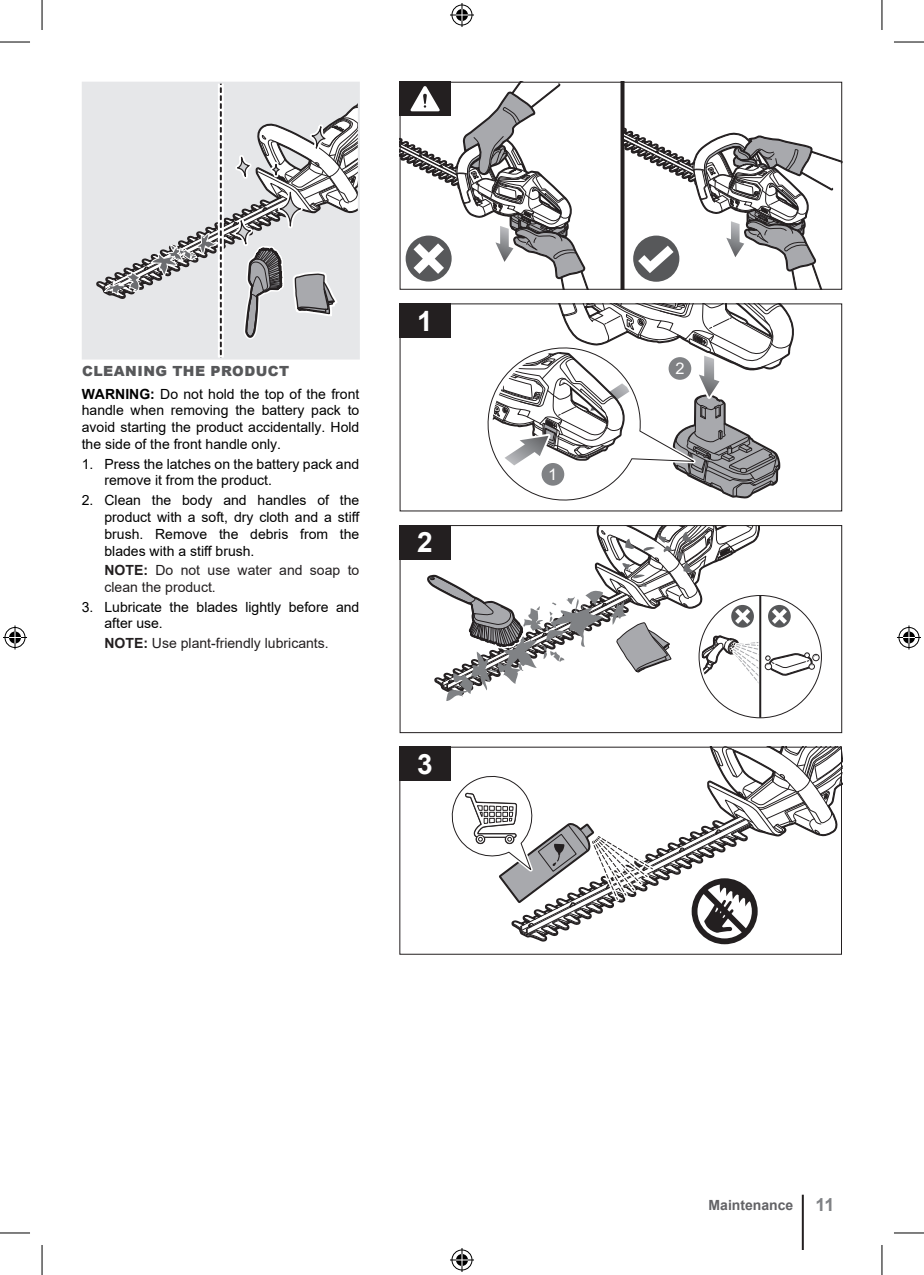
<style>
.page{position:relative;width:924px;height:1275px;background:#fff}
.page>*{position:absolute;margin:0;border:0;box-sizing:border-box;transform-origin:0 0}
.Step_number{font:700 28px "Arial";color:#fff}
.t1{font:16px "Arial";color:#fff}
.Body_Text_-_Normal{font:14px/16.8px "Arial";color:#000;text-align:justify}
.Body_Text_-_Indent{font:14px/16.8px "Arial";color:#231f20}
.Title_Header{font:900 14px "Arial";letter-spacing:.035em;color:#57585a}
.t2{font:700 14px "Arial";color:#636366}
.s1{font-weight:700}
.s2{font-size:18px;color:#808285}
</style>
<div class="page">
<hr style="left:801px;top:1194px;width:2px;height:56px;background:#231f20">
<div style="left:83px;top:83px;width:275px;height:275px;background:#e6e7e9"></div>
<svg style="left:97px;top:85px;width:259px;height:271px"></svg>
<div style="left:82px;top:82px;width:277px;height:277px;border:2px solid #e6e7e9"></div>
<svg style="left:620px;top:84px;width:3px;height:204px"></svg>
<svg style="left:623px;top:84px;width:216px;height:204px"></svg>
<svg style="left:399px;top:82px;width:198px;height:208px"></svg>
<svg style="left:401px;top:305px;width:393px;height:196px"></svg>
<div style="left:540px;top:462px;width:25px;height:25px;border:2px solid #fff;border-radius:50%"></div>
<div style="left:541px;top:463px;width:23px;height:23px;background:#808285;border-radius:50%"></div>
<div style="left:667px;top:356px;width:25px;height:25px;border:2px solid #fff;border-radius:50%"></div>
<div style="left:668px;top:357px;width:23px;height:23px;background:#808285;border-radius:50%"></div>
<div style="left:399px;top:303px;width:51px;height:34px;background:#231f20"></div>
<hr style="left:758px;top:595px;width:3px;height:123px;background:#231f20">
<svg style="left:422px;top:527px;width:336px;height:174px"></svg>
<div style="left:764px;top:602px;width:29px;height:28px;border:6px solid #fff;border-radius:50%"></div>
<svg style="left:767px;top:605px;width:23px;height:22px"></svg>
<svg style="left:771px;top:609px;width:15px;height:15px"></svg>
<div style="left:811px;top:654px;width:8px;height:7px;border:1px solid #231f20;border-radius:50%"></div>
<svg style="left:764px;top:652px;width:53px;height:24px"></svg>
<div style="left:399px;top:525px;width:442px;height:208px;border:1px solid #231f20"></div>
<svg style="left:445px;top:748px;width:394px;height:197px"></svg>
<div style="left:399px;top:525px;width:51px;height:34px;background:#231f20"></div>
<div style="left:399px;top:746px;width:51px;height:34px;background:#231f20"></div>
<hr style="left:0;top:42px;width:30px;height:1px;background:#000">
<hr style="left:893px;top:42px;width:30px;height:1px;background:#000">
<hr style="left:0;top:1232px;width:30px;height:1px;background:#000">
<hr style="left:893px;top:1232px;width:30px;height:1px;background:#000">
<hr style="left:42px;top:0;width:1px;height:30px;background:#000">
<hr style="left:42px;top:1245px;width:1px;height:30px;background:#000">
<hr style="left:881px;top:0;width:1px;height:30px;background:#000">
<hr style="left:881px;top:1245px;width:1px;height:30px;background:#000">
<svg style="left:450px;top:3px;width:24px;height:24px"></svg>
<svg style="left:450px;top:1248px;width:24px;height:24px"></svg>
<svg style="left:3px;top:625px;width:24px;height:24px"></svg>
<svg style="left:897px;top:625px;width:23px;height:24px"></svg>
<p class="Title_Header" style="left:82px;top:361px;width:209px">CLEANING THE PRODUCT</p>
<p class="Body_Text_-_Normal" style="left:82px;top:385px;width:279px"><span class="s1">WARNING:</span> Do not hold the top of the front handle when removing the battery pack to avoid starting the product accidentally. Hold the side of the front handle only.</p>
<p class="Body_Text_-_Normal" style="left:104px;top:455px;width:256px;text-indent:-23px">1. Press the latches on the battery pack and remove it from the product.</p>
<p class="Body_Text_-_Normal" style="left:104px;top:492px;width:256px;text-indent:-23px">2. Clean the body and handles of the product with a soft, dry cloth and a stiff brush. Remove the debris from the blades with a stiff brush.</p>
<p class="Body_Text_-_Indent" style="left:104px;top:562px;width:256px"><span class="s1">NOTE:</span> Do not use water and soap to clean the product.</p>
<p class="Body_Text_-_Normal" style="left:104px;top:598px;width:256px;text-indent:-23px">3. Lubricate the blades lightly before and after use.</p>
<p class="Body_Text_-_Indent" style="left:104px;top:634px;width:226px"><span class="s1">NOTE:</span> Use plant-friendly lubricants.</p>
<p class="Step_number" style="left:417px;top:301px;width:17px">1</p>
<p class="Step_number" style="left:417px;top:523px;width:17px">2</p>
<p class="Step_number" style="left:417px;top:744px;width:17px">3</p>
<p class="t1" style="left:548px;top:464px;width:11px">1</p>
<p class="t1" style="left:675px;top:357px;width:11px">2</p>
<p class="t2" style="left:708px;top:1195px;width:127px">Maintenance <span class="s2">11</span></p>
</div>
